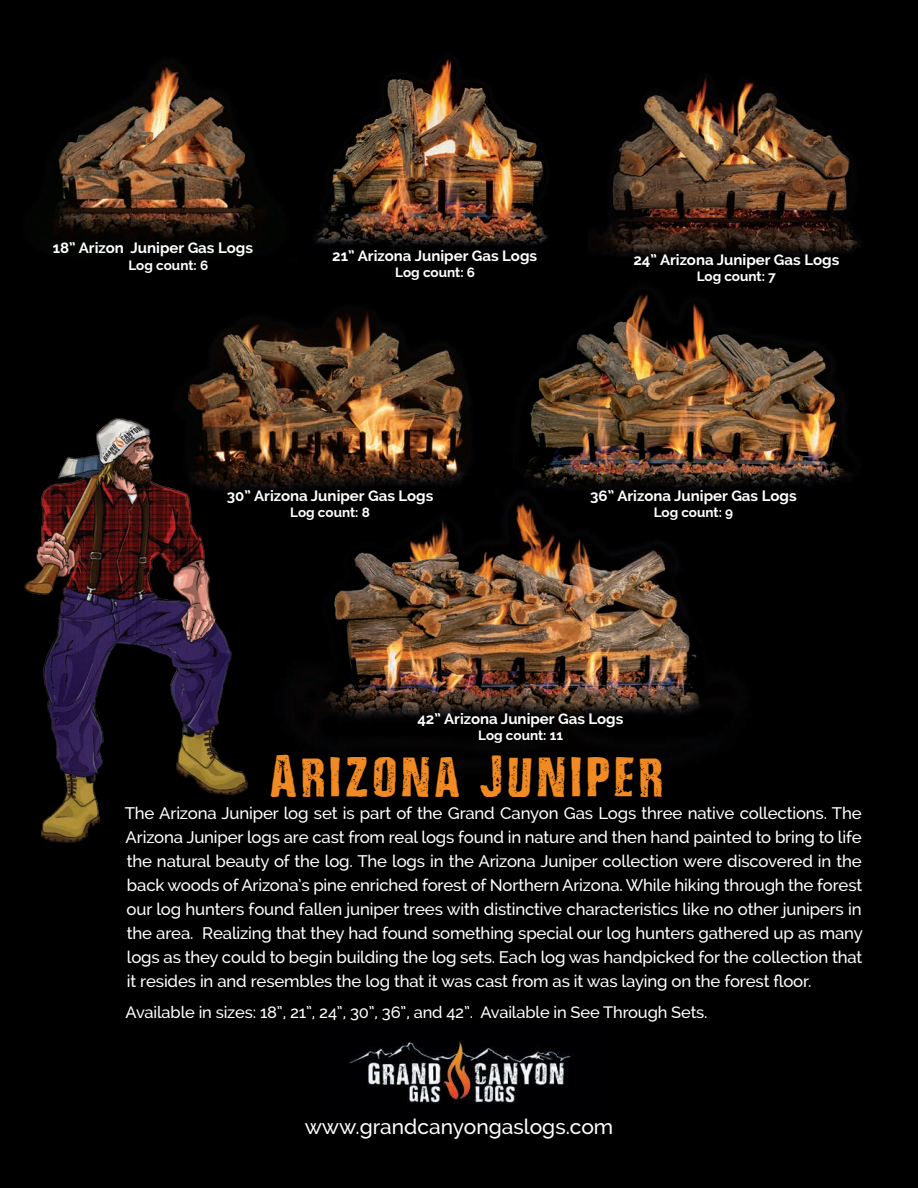
<style>
.page{position:relative;width:918px;height:1188px;background:#fff}
.page>*{position:absolute;margin:0;border:0;box-sizing:border-box;transform-origin:0 0}
.t1{font:49.2px "Depressionist 3 Revisited";letter-spacing:.075em;color:#f28a23}
.t2{font:500 21px "Raleway";color:#fff}
.t3{font:500 16.8px/24px "Raleway";letter-spacing:-.01em;color:#fff;text-align:justify}
.t4{font:500 16.5px "Raleway";letter-spacing:-.01em;color:#fff}
.t5{font:700 15px "Raleway";color:#fff}
.t6{font:700 13.5px "Raleway";color:#fff}
</style>
<div class="page">
<img style="left:0;top:0;width:918px;height:1188px">
<img style="left:0;top:410px;width:274px;height:449px">
<p class="t5" style="left:53px;top:239px;width:202px">18” Arizon Juniper Gas Logs</p>
<p class="t6" style="left:128px;top:257px;width:81px">Log count: 6</p>
<p class="t5" style="left:332px;top:247px;width:206px">21” Arizona Juniper Gas Logs</p>
<p class="t6" style="left:395px;top:264px;width:81px">Log count: 6</p>
<p class="t5" style="left:633px;top:251px;width:208px">24” Arizona Juniper Gas Logs</p>
<p class="t6" style="left:697px;top:269px;width:81px">Log count: 7</p>
<p class="t5" style="left:227px;top:487px;width:208px">30” Arizona Juniper Gas Logs</p>
<p class="t6" style="left:290px;top:504px;width:81px">Log count: 8</p>
<p class="t5" style="left:590px;top:487px;width:208px">36” Arizona Juniper Gas Logs</p>
<p class="t6" style="left:654px;top:505px;width:81px">Log count: 9</p>
<p class="t5" style="left:417px;top:710px;width:208px">42” Arizona Juniper Gas Logs</p>
<p class="t6" style="left:478px;top:727px;width:86px">Log count: 11</p>
<p class="t1" style="left:270px;top:751px;width:395px">ARIZONA JUNIPER</p>
<p class="t3" style="left:125px;top:801px;width:740px">The Arizona Juniper log set is part of the Grand Canyon Gas Logs three native collections. The Arizona Juniper logs are cast from real logs found in nature and then hand painted to bring to life the natural beauty of the log. The logs in the Arizona Juniper collection were discovered in the back woods of Arizona’s pine enriched forest of Northern Arizona. While hiking through the forest our log hunters found fallen juniper trees with distinctive characteristics like no other junipers in the area. Realizing that they had found something special our log hunters gathered up as many logs as they could to begin building the log sets. Each log was handpicked for the collection that it resides in and resembles the log that it was cast from as it was laying on the forest floor.</p>
<p class="t4" style="left:126px;top:1003px;width:583px">Available in sizes: 18”, 21”, 24”, 30”, 36”, and 42”. Available in See Through Sets.</p>
<p class="t2" style="left:305px;top:1114px;width:310px">www.grandcanyongaslogs.com</p>
</div>
